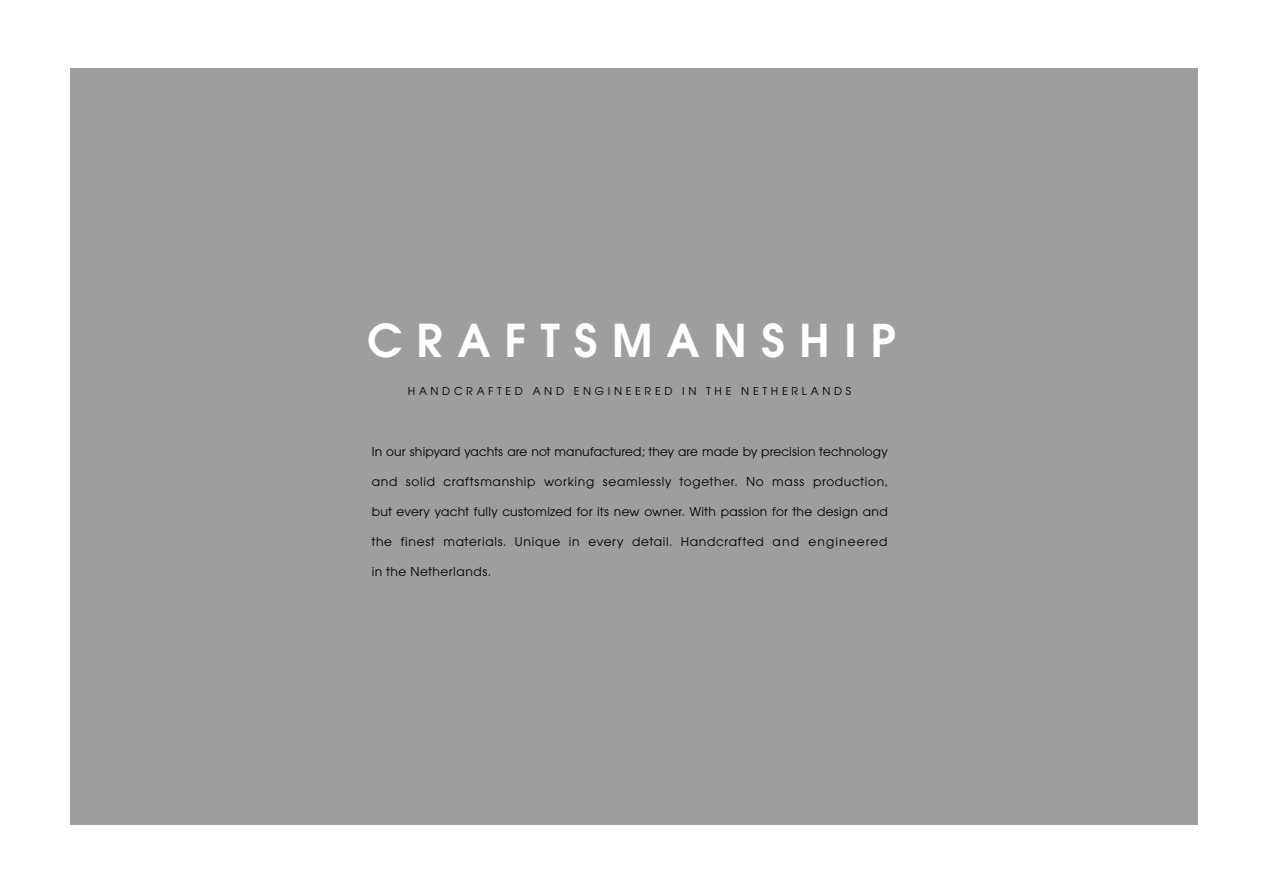
<style>
.page{position:relative;width:1263px;height:893px;background:#fff}
.page>*{position:absolute;margin:0;border:0;box-sizing:border-box;transform-origin:0 0}
.t1{font:600 45px "Avant Garde";letter-spacing:.32em;color:#fff}
.t2{font:13.5px "Avant Garde Gothic Itc T";letter-spacing:.035em;color:#000}
.t3{font:13.5px "Avant Garde Gothic Itc T";letter-spacing:.01em;color:#000}
.t4{font:12px "Avant Garde Gothic Itc T";letter-spacing:.305em;color:#000}
</style>
<div class="page">
<div style="left:70px;top:68px;width:1127px;height:757px;background:#9c9e9f"></div>
<h1 class="t1" style="left:367px;top:311px;width:530px">CRAFTSMANSHIP</h1>
<p class="t4" style="left:408px;top:384px;width:445px">HANDCRAFTED AND ENGINEERED IN THE NETHERLANDS</p>
<p class="t3" style="left:372px;top:444px;width:517px">In our shipyard yachts are not manufactured; they are made by precision technology</p>
<p class="t2" style="left:372px;top:474px;width:517px">and solid craftsmanship working seamlessly together. No mass production,</p>
<p class="t2" style="left:372px;top:504px;width:517px">but every yacht fully customized for its new owner. With passion for the design and</p>
<p class="t2" style="left:372px;top:534px;width:517px">the finest materials. Unique in every detail. Handcrafted and engineered</p>
<p class="t2" style="left:372px;top:564px;width:120px">in the Netherlands.</p>
</div>
